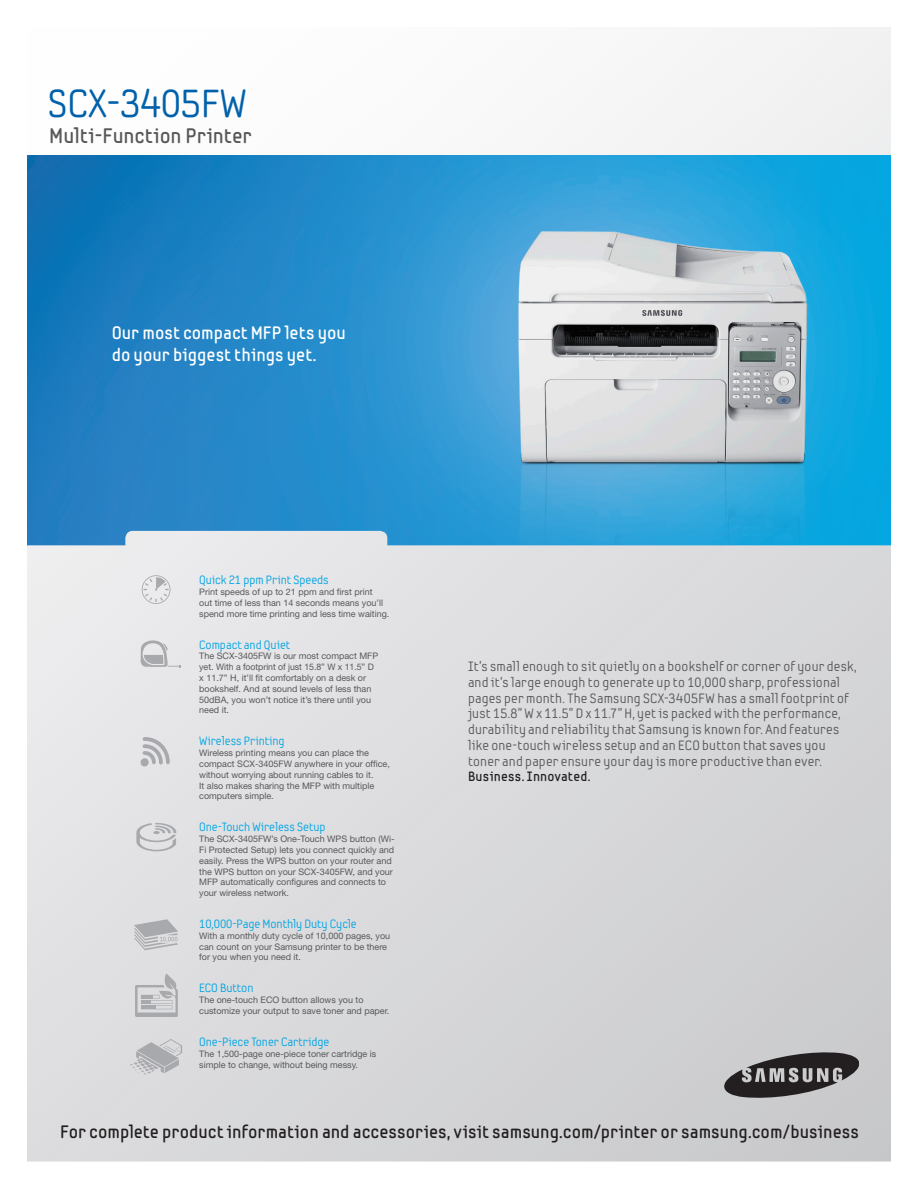
<style>
.page{position:relative;width:918px;height:1188px;background:#fff}
.page>*{position:absolute;margin:0;border:0;box-sizing:border-box;transform-origin:0 0}
.Datasheet_Title{font:39px "Samsung Imagination";color:#0161aa}
.Datasheet_Title_Desc{font:700 21px "Samsung Imagination";color:#57585a}
.t1{font:700 18px "Samsung Imagination";color:#231f20}
.Product_Headline{font:700 18px/21.6px "Samsung Imagination";color:#fff}
.t2{font:13.5px/15.8px "Samsung Imagination";letter-spacing:.015em;color:#57585a}
.Features_Head{font:12px "Samsung Imagination";color:#00a5e3}
.Features_Body{font:12px "Samsung Imagination";color:#00a5e3}
.Features_Body-2{font:9px/10.8px "Helvetica Neue";color:#57585a}
.s1{font-weight:700;color:#231f20}
</style>
<div class="page">
<div style="left:27px;top:27px;width:864px;height:1134px;background:#f9f9fa"></div>
<img style="left:27px;top:155px;width:864px;height:376px">
<img style="left:500px;top:213px;width:324px;height:318px">
<svg style="left:27px;top:531px;width:864px;height:631px;background:#d7d9dc"></svg>
<svg style="left:716px;top:1050px;width:143px;height:50px;background:#7a787a"></svg>
<svg style="left:142px;top:575px;width:28px;height:29px"></svg>
<svg style="left:129px;top:1039px;width:53px;height:36px;background:#c5c5c8"></svg>
<svg style="left:141px;top:638px;width:39px;height:30px"></svg>
<div style="left:141px;top:758px;width:8px;height:9px;background:#a8a9ad;border-radius:50%"></div>
<svg style="left:143px;top:737px;width:27px;height:27px"></svg>
<svg style="left:136px;top:823px;width:40px;height:28px"></svg>
<svg style="left:135px;top:972px;width:43px;height:45px;background:#c8c8cb"></svg>
<svg style="left:134px;top:919px;width:44px;height:31px"></svg>
<p class="Datasheet_Title" style="left:48px;top:80px;width:200px">SCX-3405FW</p>
<p class="Datasheet_Title_Desc" style="left:49px;top:123px;width:204px">Multi-Function Printer</p>
<p class="Product_Headline" style="left:112px;top:322px;width:236px">Our most compact MFP lets you do your biggest things yet.</p>
<p class="Features_Head" style="left:199px;top:573px;width:131px">Quick 21 ppm Print Speeds</p>
<p class="Features_Body-2" style="left:199px;top:586px;width:192px">Print speeds of up to 21 ppm and first print<br>out time of less than 14 seconds means you’ll spend more time printing and less time waiting.</p>
<p class="Features_Body" style="left:199px;top:637px;width:93px">Compact and Quiet</p>
<p class="Features_Body-2" style="left:199px;top:651px;width:181px">The SCX-3405FW is our most compact MFP yet. With a footprint of just 15.8” W x 11.5” D x 11.7” H, it’ll fit comfortably on a desk or bookshelf. And at sound levels of less than 50dBA, you won’t notice it’s there until you need it.</p>
<p class="Features_Head" style="left:199px;top:734px;width:87px">Wireless Printing</p>
<p class="Features_Body-2" style="left:199px;top:747px;width:192px">Wireless printing means you can place the compact SCX-3405FW anywhere in your office, without worrying about running cables to it.<br>It also makes sharing the MFP with multiple computers simple.</p>
<p class="Features_Head" style="left:199px;top:820px;width:128px">One-Touch Wireless Setup</p>
<p class="Features_Body-2" style="left:199px;top:833px;width:197px">The SCX-3405FW’s One-Touch WPS button (Wi-Fi Protected Setup) lets you connect quickly and easily. Press the WPS button on your router and the WPS button on your SCX-3405FW, and your MFP automatically configures and connects to your wireless network.</p>
<p class="Features_Head" style="left:199px;top:917px;width:159px">10,000-Page Monthly Duty Cycle</p>
<p class="Features_Body-2" style="left:199px;top:930px;width:193px">With a monthly duty cycle of 10,000 pages, you can count on your Samsung printer to be there for you when you need it.</p>
<p class="Features_Head" style="left:199px;top:981px;width:56px">ECO Button</p>
<p class="Features_Body-2" style="left:199px;top:994px;width:192px">The one-touch ECO button allows you to customize your output to save toner and paper.</p>
<p class="Features_Head" style="left:199px;top:1035px;width:132px">One-Piece Toner Cartridge</p>
<p class="Features_Body-2" style="left:199px;top:1048px;width:179px">The 1,500-page one-piece toner cartridge is simple to change, without being messy.</p>
<p class="t2" style="left:468px;top:659px;width:390px">It’s small enough to sit quietly on a bookshelf or corner of your desk, and it’s large enough to generate up to 10,000 sharp, professional pages per month. The Samsung SCX-3405FW has a small footprint of just 15.8” W x 11.5” D x 11.7” H, yet is packed with the performance, durability and reliability that Samsung is known for. And features like one-touch wireless setup and an ECO button that saves you toner and paper ensure your day is more productive than ever.<br><span class="s1">Business. Innovated.</span></p>
<p class="t1" style="left:60px;top:1120px;width:801px">For complete product information and accessories, visit samsung.com/printer or samsung.com/business</p>
</div>
